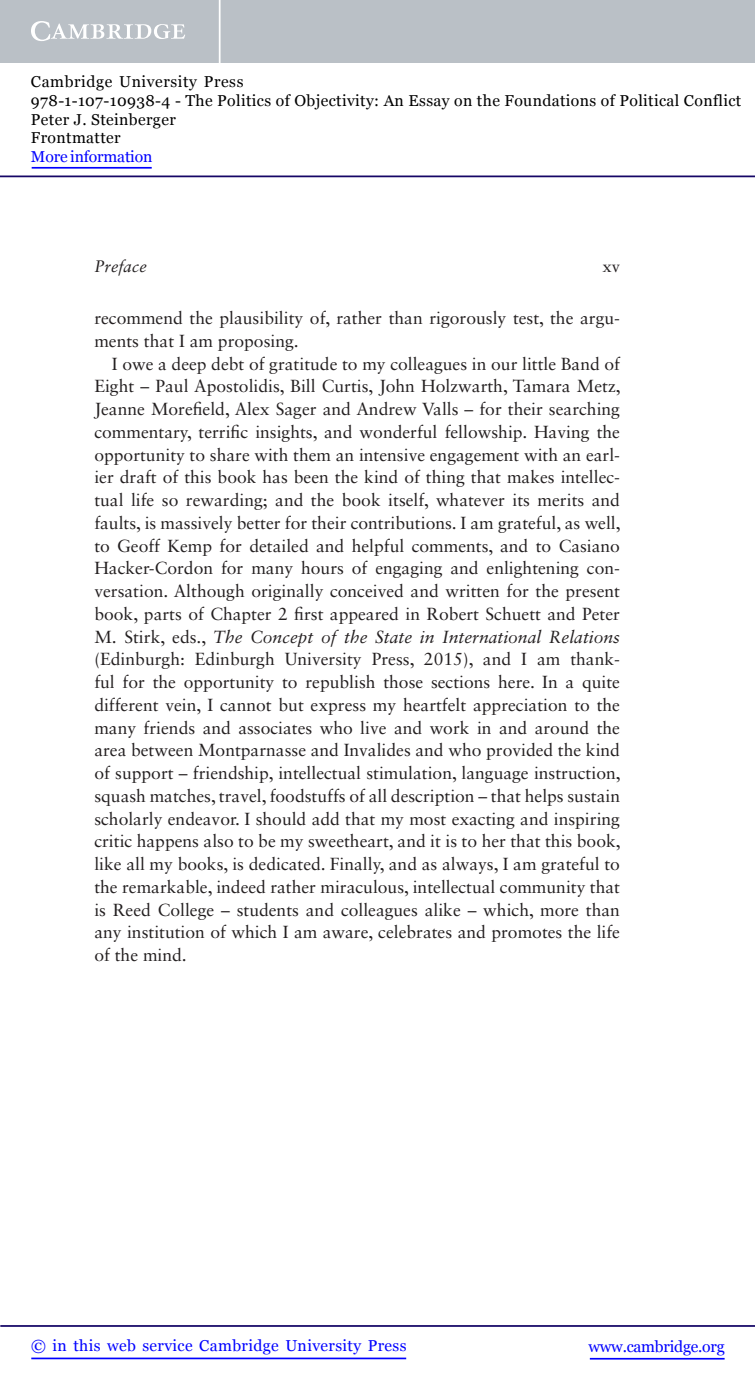
<style>
.page{position:relative;width:755px;height:1385px;background:#fff}
.page>*{position:absolute;margin:0;border:0;box-sizing:border-box;transform-origin:0 0}
.t1{font:17.5px/22.8px "Sabon LT Std";color:#231f20}
.t2{font:italic 16.62px "Sabon LT Std";color:#231f20}
.t3{font:16.62px "Sabon LT Std";color:#231f20}
.t4{font:15.75px/18.6px "Georgia";letter-spacing:.025em;color:#000}
.t5{font:15.75px "Georgia";letter-spacing:.025em;color:#00f}
.t6{font:15.75px "Georgia";letter-spacing:-.015em;color:#00f}
.t7{font:15.75px "Georgia";letter-spacing:-.01em;color:#00f}
.s1{font-style:italic}
</style>
<div class="page">
<hr style="left:589px;top:1358px;width:135px;height:1px;background:#00f">
<hr style="left:0;top:1325px;width:754px;height:2px;background:#150666">
<hr style="left:31px;top:1357px;width:375px;height:2px;background:#00f">
<div style="left:0;top:0;width:754px;height:63px;background:#bac0c6"></div>
<svg style="left:31px;top:21px;width:154px;height:20px"></svg>
<hr style="left:219px;top:0;width:1px;height:63px;background:#fff">
<hr style="left:0;top:175px;width:754px;height:2px;background:#150666">
<hr style="left:32px;top:167px;width:120px;height:2px;background:#00f">
<p class="t4" style="left:31px;top:73px;width:711px">Cambridge University Press<br>978-1-107-10938-4 - The Politics of Objectivity: An Essay on the Foundations of Political Conflict Peter J. Steinberger<br>Frontmatter</p>
<p class="t7" style="left:31px;top:147px;width:123px">More information</p>
<p class="t2" style="left:94px;top:259px;width:54px">Preface</p>
<p class="t3" style="left:602px;top:259px;width:19px">xv</p>
<p class="t1" style="left:94px;top:308px;width:527px">recommend the plausibility of, rather than rigorously test, the argu&shy;ments that I am proposing.</p>
<p class="t1" style="left:94px;top:354px;width:527px;text-align:justify;text-indent:18px">I owe a deep debt of gratitude to my colleagues in our little Band of Eight – Paul Apostolidis, Bill Curtis, John Holzwarth, Tamara Metz, Jeanne Morefield, Alex Sager and Andrew Valls – for their searching commentary, terrific insights, and wonderful fellowship. Having the opportunity to share with them an intensive engagement with an earl&shy;ier draft of this book has been the kind of thing that makes intellec&shy;tual life so rewarding; and the book itself, whatever its merits and faults, is massively better for their contributions. I am grateful, as well, to Geoff Kemp for detailed and helpful comments, and to Casiano Hacker-Cordon for many hours of engaging and enlightening con&shy;versation. Although originally conceived and written for the present book, parts of Chapter 2 first appeared in Robert Schuett and Peter M. Stirk, eds., <span class="s1">The Concept of the State in International Relations </span>(Edinburgh: Edinburgh University Press, 2015), and I am thank&shy;ful for the opportunity to republish those sections here. In a quite different vein, I cannot but express my heartfelt appreciation to the many friends and associates who live and work in and around the area between Montparnasse and Invalides and who provided the kind of support – friendship, intellectual stimulation, language instruction, squash matches, travel, foodstuffs of all description – that helps sustain scholarly endeavor. I should add that my most exacting and inspiring critic happens also to be my sweetheart, and it is to her that this book, like all my books, is dedicated. Finally, and as always, I am grateful to the remarkable, indeed rather miraculous, intellectual community that is Reed College – students and colleagues alike – which, more than any institution of which I am aware, celebrates and promotes the life of the mind.</p>
<p class="t5" style="left:31px;top:1336px;width:376px">© in this web service Cambridge University Press</p>
<p class="t6" style="left:588px;top:1336px;width:137px">www.cambridge.org</p>
</div>
